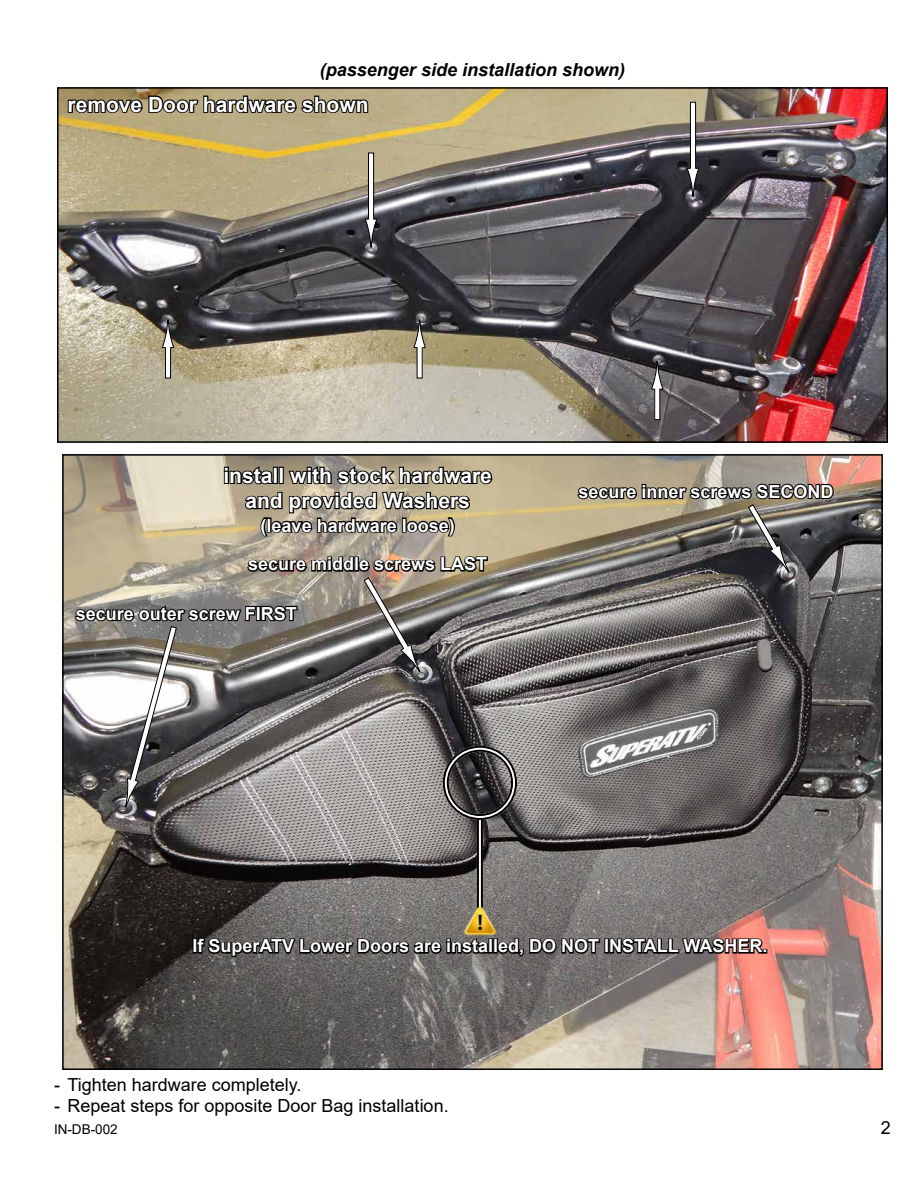
<style>
.page{position:relative;width:918px;height:1188px;background:#fff}
.page>*{position:absolute;margin:0;border:0;box-sizing:border-box;transform-origin:0 0}
.t1{font:700 21px/25.2px "Arial";color:#fff;text-align:center}
.t2{font:700 18px "Arial";color:#fff}
.t3{font:18px "Arial";color:#000}
.t4{font:italic 700 18px "Arial";color:#000}
.t5{font:13.5px "Arial";color:#000}
</style>
<div class="page">
<img style="left:65px;top:457px;width:815px;height:610px">
<img style="left:60px;top:90px;width:825px;height:350px">
<div style="left:57px;top:87px;width:831px;height:356px;border:2px solid #000"></div>
<svg style="left:67px;top:92px;width:302px;height:25px;background:#6b6248"></svg>
<div style="left:368px;top:153px;width:6px;height:66px;background:#fff"></div>
<div style="left:368px;top:153px;width:6px;height:67px;border:1px solid #000"></div>
<svg style="left:364px;top:218px;width:14px;height:30px"></svg>
<div style="left:655px;top:389px;width:5px;height:31px;background:#fff"></div>
<div style="left:654px;top:388px;width:6px;height:32px;border:1px solid #000"></div>
<svg style="left:651px;top:361px;width:13px;height:29px"></svg>
<div style="left:165px;top:347px;width:6px;height:31px;background:#fff"></div>
<div style="left:165px;top:347px;width:6px;height:31px;border:1px solid #000"></div>
<svg style="left:161px;top:320px;width:14px;height:28px"></svg>
<div style="left:417px;top:347px;width:5px;height:31px;background:#fff"></div>
<svg style="left:413px;top:320px;width:13px;height:28px"></svg>
<div style="left:690px;top:102px;width:6px;height:67px;background:#fff"></div>
<div style="left:690px;top:102px;width:6px;height:67px;border:1px solid #000"></div>
<svg style="left:686px;top:168px;width:14px;height:29px"></svg>
<svg style="left:73px;top:554px;width:416px;height:254px;background:#837e7a"></svg>
<svg style="left:224px;top:454px;width:270px;height:84px;background:#7a7160"></svg>
<div style="left:192px;top:938px;width:5px;height:16px;border:2px solid #000"></div>
<svg style="left:195px;top:934px;width:406px;height:24px;background:#3f3d3c"></svg>
<div style="left:604px;top:938px;width:5px;height:16px;border:2px solid #000"></div>
<svg style="left:608px;top:934px;width:159px;height:24px;background:#54423f"></svg>
<svg style="left:576px;top:482px;width:259px;height:91px;background:#716b60"></svg>
<div style="left:477px;top:818px;width:6px;height:114px;background:#f5f5f5"></div>
<hr style="left:481px;top:818px;width:2px;height:114px;background:#000">
<hr style="left:477px;top:818px;width:2px;height:114px;background:#000">
<div style="left:443px;top:746px;width:74px;height:74px;border:6px solid #fff;border-radius:50%"></div>
<div style="left:443px;top:746px;width:74px;height:74px;border:2px solid #000;border-radius:50%"></div>
<div style="left:447px;top:750px;width:66px;height:66px;border:2px solid #000;border-radius:50%"></div>
<img style="left:458px;top:904px;width:44px;height:35px">
<p class="t4" style="left:320px;top:57px;width:307px">(passenger side installation shown)</p>
<p class="t1" style="left:68px;top:92px;width:303px">remove Door hardware shown</p>
<p class="t1" style="left:223px;top:463px;width:270px">install with stock hardware and provided Washers</p>
<p class="t2" style="left:261px;top:512px;width:196px">(leave hardware loose)</p>
<p class="t2" style="left:248px;top:551px;width:241px">secure middle screws LAST</p>
<p class="t2" style="left:76px;top:601px;width:223px">secure outer screw FIRST</p>
<p class="t2" style="left:578px;top:479px;width:257px">secure inner screws SECOND</p>
<p class="t2" style="left:192px;top:933px;width:577px">If SuperATV Lower Doors are installed, DO NOT INSTALL WASHER.</p>
<p class="t3" style="left:54px;top:1072px;width:249px">- Tighten hardware completely.</p>
<p class="t3" style="left:54px;top:1093px;width:396px">- Repeat steps for opposite Door Bag installation.</p>
<p class="t5" style="left:54px;top:1120px;width:65px">IN-DB-002</p>
<p class="t3" style="left:881px;top:1115px;width:12px">2</p>
</div>
